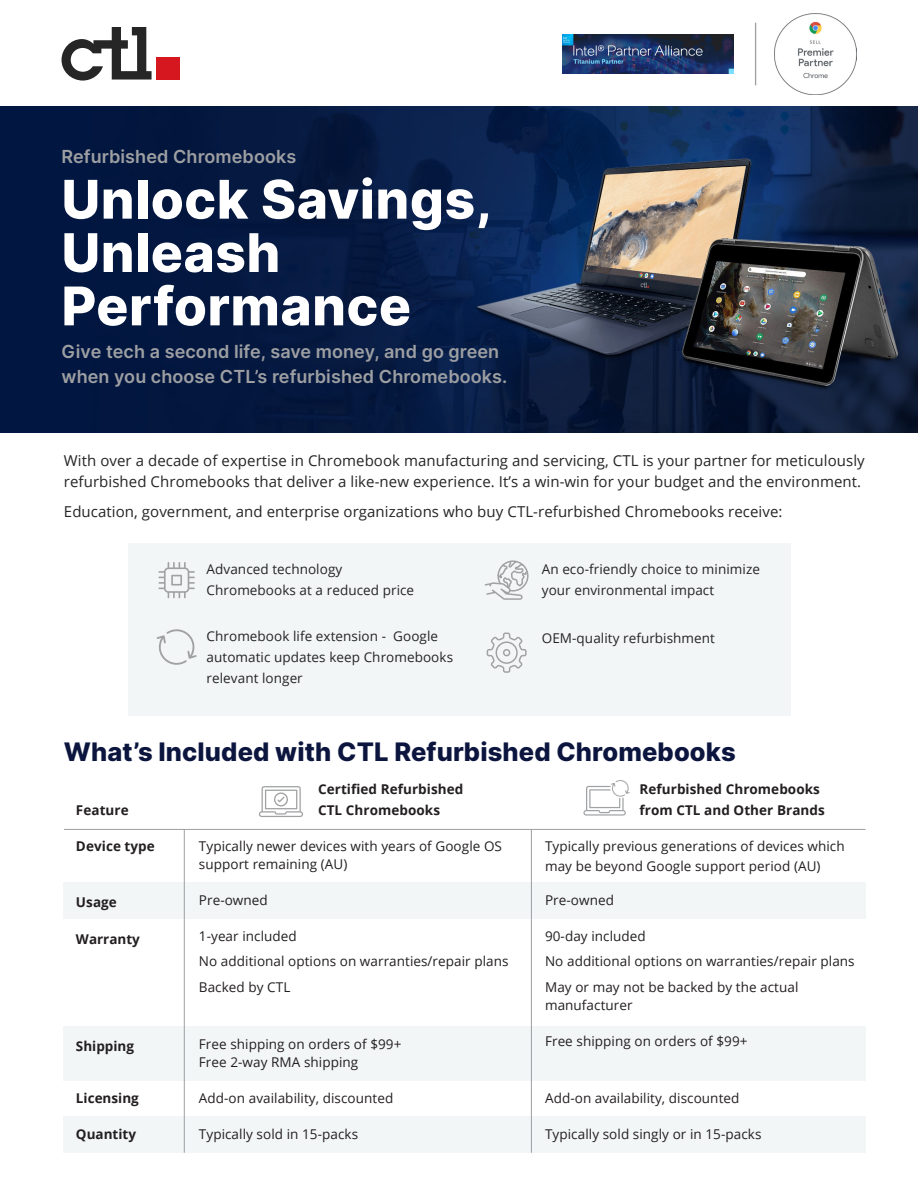
<style>
.page{position:relative;width:918px;height:1188px;background:#fff}
.page>*{position:absolute;margin:0;border:0;box-sizing:border-box;transform-origin:0 0}
.t1{font:800 53.4px "Inter";letter-spacing:.01em;color:#fff}
.t2{font:800 25.5px "Inter";letter-spacing:.005em;color:#0b153e}
.t3{font:600 18px "Inter";letter-spacing:.005em;color:#9d9fa2}
.t4{font:15px/21px "Open Sans";letter-spacing:.005em;color:#242524}
.t5{font:13.5px/18px "Open Sans";letter-spacing:.005em;color:#231f20}
.t6{font:13.5px/21px "Open Sans";letter-spacing:.005em;color:#242524}
.t7{font:700 13.5px "Open Sans";letter-spacing:.005em;color:#231f20}
.s1{font-style:inherit}
</style>
<div class="page">
<div style="left:128px;top:543px;width:662px;height:172px;background:#f3f6f7"></div>
<img style="left:775px;top:13px;width:81px;height:82px">
<img style="left:562px;top:34px;width:171px;height:40px">
<div style="left:63px;top:1117px;width:803px;height:36px;background:#f3f6f7"></div>
<div style="left:63px;top:1026px;width:803px;height:55px;background:#f3f6f7"></div>
<div style="left:63px;top:882px;width:803px;height:36px;background:#f3f6f7"></div>
<hr style="left:64px;top:829px;width:802px;height:1px;background:#9d9fa2">
<hr style="left:184px;top:829px;width:1px;height:324px;background:#9d9fa2">
<hr style="left:531px;top:830px;width:1px;height:323px;background:#9d9fa2">
<img style="left:0;top:107px;width:918px;height:325px">
<svg style="left:62px;top:27px;width:90px;height:54px"></svg>
<div style="left:156px;top:57px;width:23px;height:22px;background:#d7171f"></div>
<svg style="left:157px;top:629px;width:40px;height:36px"></svg>
<svg style="left:487px;top:633px;width:40px;height:40px"></svg>
<svg style="left:158px;top:562px;width:37px;height:36px"></svg>
<svg style="left:485px;top:560px;width:44px;height:40px"></svg>
<svg style="left:259px;top:786px;width:44px;height:31px"></svg>
<svg style="left:583px;top:780px;width:47px;height:36px"></svg>
<hr style="left:755px;top:23px;width:1px;height:62px;background:#a0a1a3">
<p class="t3" style="left:62px;top:143px;width:236px">Refurbished Chromebooks</p>
<p class="t1" style="left:62px;top:160px;width:432px">Unlock Savings,</p>
<p class="t1" style="left:62px;top:214px;width:220px">Unleash</p>
<p class="t1" style="left:62px;top:267px;width:351px">Performance</p>
<p class="t3" style="left:62px;top:338px;width:439px">Give tech a second life, save money, and go green</p>
<p class="t3" style="left:62px;top:363px;width:447px">when you choose CTL’s refurbished Chromebooks.</p>
<p class="t4" style="left:64px;top:450px;width:802px">With over a decade of expertise in Chromebook manufacturing and servicing, CTL is your partner for meticulously refurbished Chromebooks that deliver a like-new experience. It’s a win-win for your budget and the environment.</p>
<p class="t4" style="left:64px;top:501px;width:720px">Education, government, and enterprise organizations who buy CTL-refurbished Chromebooks receive:</p>
<p class="t6" style="left:542px;top:558px;width:220px">An eco-friendly choice to minimize</p>
<p class="t6" style="left:542px;top:579px;width:174px">your environmental impact</p>
<p class="t6" style="left:207px;top:558px;width:137px">Advanced technology</p>
<p class="t6" style="left:207px;top:579px;width:209px">Chromebooks at a reduced price</p>
<p class="t6" style="left:207px;top:625px;width:233px">Chromebook life extension - Google</p>
<p class="t6" style="left:542px;top:627px;width:175px">OEM-quality refurbishment</p>
<p class="t6" style="left:207px;top:646px;width:248px">automatic updates keep Chromebooks relevant longer</p>
<p class="t2" style="left:64px;top:733px;width:673px">What’s Included with CTL Refurbished Chromebooks</p>
<p class="t7" style="left:76px;top:801px;width:54px">Feature</p>
<p class="t7" style="left:76px;top:836px;width:80px">Device type</p>
<p class="t7" style="left:76px;top:893px;width:42px">Usage</p>
<p class="t7" style="left:76px;top:929px;width:66px">Warranty</p>
<p class="t7" style="left:76px;top:1037px;width:60px">Shipping</p>
<p class="t7" style="left:76px;top:1088px;width:64px">Licensing</p>
<p class="t7" style="left:76px;top:1124px;width:62px">Quantity</p>
<p class="t7" style="left:318px;top:780px;width:147px">Certified Refurbished</p>
<p class="t7" style="left:318px;top:801px;width:124px">CTL Chromebooks</p>
<p class="t5" style="left:199px;top:836px;width:304px">Typically newer devices with years of Google OS support remaining (AU)</p>
<p class="t5" style="left:199px;top:890px;width:70px">Pre-owned</p>
<p class="t5" style="left:199px;top:926px;width:99px">1-year included</p>
<p class="t5" style="left:199px;top:952px;width:311px">No additional options on warranties/repair plans</p>
<p class="t5" style="left:199px;top:977px;width:93px">Backed by CTL</p>
<p class="t5" style="left:199px;top:1034px;width:204px">Free shipping on orders of $99+</p>
<p class="t5" style="left:199px;top:1052px;width:161px">Free 2-way RMA shipping</p>
<p class="t5" style="left:199px;top:1088px;width:196px">Add-on availability, discounted</p>
<p class="t5" style="left:199px;top:1124px;width:161px">Typically sold in 15-packs</p>
<p class="t7" style="left:640px;top:780px;width:182px">Refurbished Chromebooks</p>
<p class="t7" style="left:640px;top:801px;width:187px">from CTL and Other Brands</p>
<p class="t5" style="left:545px;top:835px;width:301px;line-height:20.4px">Typically previous generations of devices which may be beyond Google <span class="s1">s</span>upport period (AU)</p>
<p class="t5" style="left:545px;top:890px;width:70px">Pre-owned</p>
<p class="t5" style="left:545px;top:926px;width:102px">90-day included</p>
<p class="t5" style="left:545px;top:952px;width:311px">No additional options on warranties/repair plans</p>
<p class="t5" style="left:545px;top:977px;width:255px">May or may not be backed by the actual manufacturer</p>
<p class="t5" style="left:545px;top:1031px;width:204px">Free shipping on orders of $99+</p>
<p class="t5" style="left:545px;top:1088px;width:196px">Add-on availability, discounted</p>
<p class="t5" style="left:545px;top:1124px;width:218px">Typically sold singly or in 15-packs</p>
</div>
